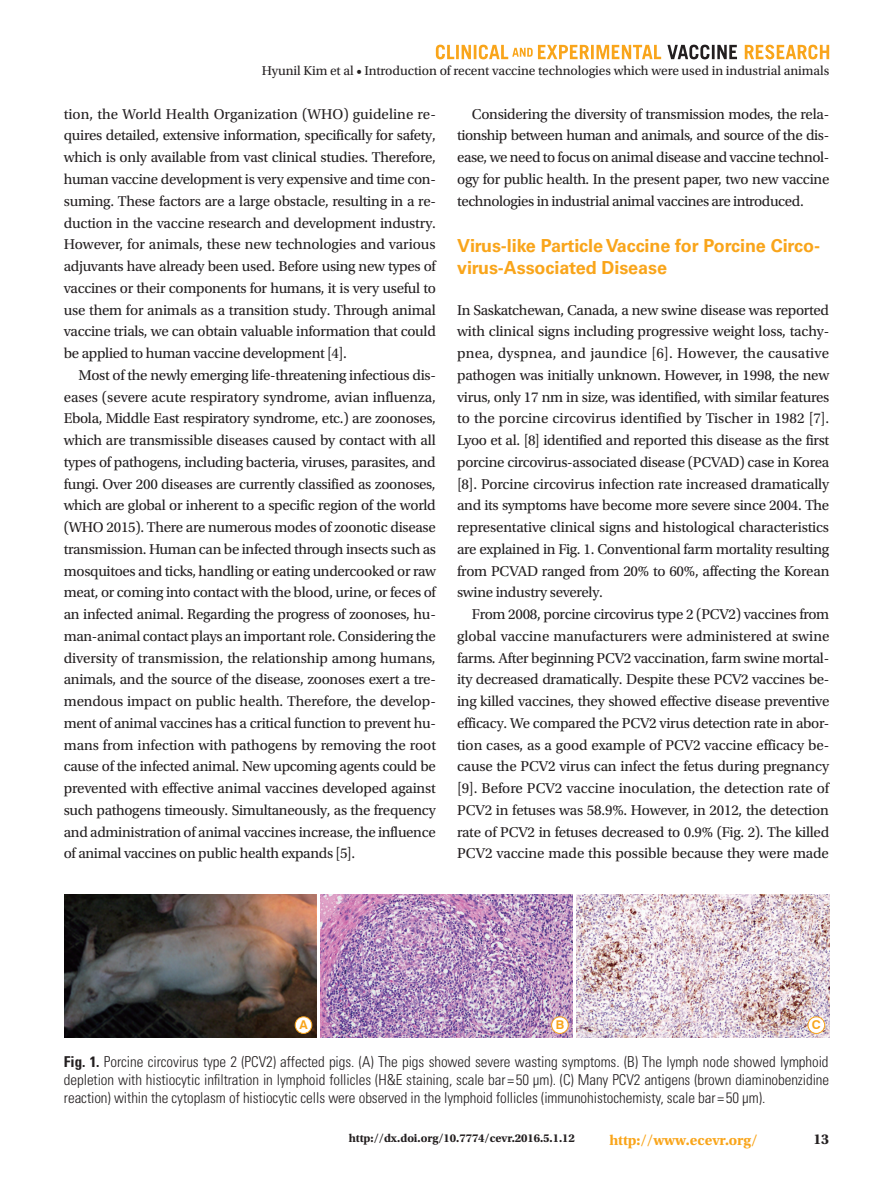
<style>
.page{position:relative;width:893px;height:1191px;background:#fff}
.page>*{position:absolute;margin:0;border:0;box-sizing:border-box;transform-origin:0 0}
.CVER_대제목{font:700 18px/21.8px "Univers LT Std";letter-spacing:-.005em;color:#f9a51b}
.CVER_본문{font:15px/21.8px "Utopia Std";letter-spacing:-.02em;color:#231f20;text-align:justify}
.CVER_표그림캡션{font:300 condensed 15px/18px "Univers LT Std";letter-spacing:-.005em;color:#231f20;text-align:justify}
.t1{font:700 15px "Utopia Std";letter-spacing:-.005em;color:#f9a51b}
.t2{font:700 15px "Utopia Std";color:#231f20}
.CVER_하시라{font:13.5px "Utopia Std";letter-spacing:-.005em;color:#231f20}
.t3{font:700 12.15px "Swiss 721 BT";color:#f9a51b}
.t4{font:700 12px "Utopia Std";letter-spacing:-.005em;color:#231f20}
.s1{font-weight:700}
</style>
<div class="page">
<svg style="left:745px;top:45px;width:84px;height:14px"></svg>
<svg style="left:667px;top:45px;width:70px;height:14px"></svg>
<svg style="left:436px;top:45px;width:225px;height:14px"></svg>
<img style="left:64px;top:894px;width:252px;height:144px">
<img style="left:320px;top:894px;width:253px;height:144px">
<img style="left:577px;top:894px;width:252px;height:144px">
<div style="left:808px;top:1016px;width:17px;height:17px;background:#fff;border-radius:50%"></div>
<div style="left:808px;top:1016px;width:17px;height:17px;border:1px solid #f9a51b;border-radius:50%"></div>
<div style="left:552px;top:1016px;width:16px;height:17px;background:#fff;border-radius:50%"></div>
<div style="left:551px;top:1016px;width:17px;height:17px;border:1px solid #f9a51b;border-radius:50%"></div>
<div style="left:295px;top:1016px;width:17px;height:17px;background:#fff;border-radius:50%"></div>
<div style="left:295px;top:1016px;width:17px;height:17px;border:1px solid #f9a51b;border-radius:50%"></div>
<p class="CVER_하시라" style="left:262px;top:63px;width:569px">Hyunil Kim et al • Introduction of recent vaccine technologies which were used in industrial animals</p>
<p class="CVER_본문" style="left:64px;top:103px;width:374px">tion, the World Health Organization (WHO) guideline re&shy;quires detailed, extensive information, specifically for safety, which is only available from vast clinical studies. Therefore, human vaccine development is very expensive and time con&shy;suming. These factors are a large obstacle, resulting in a re&shy;duction in the vaccine research and development industry.<br>However, for animals, these new technologies and various adjuvants have already been used. Before using new types of vaccines or their components for humans, it is very useful to use them for animals as a transition study. Through animal vaccine trials, we can obtain valuable information that could be applied to human vaccine development [4].</p>
<p class="CVER_본문" style="left:64px;top:364px;width:374px;text-indent:15px">Most of the newly emerging life-threatening infectious dis&shy;eases (severe acute respiratory syndrome, avian influenza, Ebola, Middle East respiratory syndrome, etc.) are zoonoses, which are transmissible diseases caused by contact with all types of pathogens, including bacteria, viruses, parasites, and fungi. Over 200 diseases are currently classified as zoonoses, which are global or inherent to a specific region of the world (WHO 2015). There are numerous modes of zoonotic disease transmission. Human can be infected through insects such as mosquitoes and ticks, handling or eating undercooked or raw meat, or coming into contact with the blood, urine, or feces of an infected animal. Regarding the progress of zoonoses, hu&shy;man-animal contact plays an important role. Considering the diversity of transmission, the relationship among humans, animals, and the source of the disease, zoonoses exert a tre&shy;mendous impact on public health. Therefore, the develop&shy;ment of animal vaccines has a critical function to prevent hu&shy;mans from infection with pathogens by removing the root cause of the infected animal. New upcoming agents could be prevented with effective animal vaccines developed against such pathogens timeously. Simultaneously, as the frequency and administration of animal vaccines increase, the influence of animal vaccines on public health expands [5].</p>
<p class="CVER_본문" style="left:457px;top:103px;width:374px;text-indent:15px">Considering the diversity of transmission modes, the rela&shy;tionship between human and animals, and source of the dis&shy;ease, we need to focus on animal disease and vaccine technol&shy;ogy for public health. In the present paper, two new vaccine technologies in industrial animal vaccines are introduced.</p>
<p class="CVER_대제목" style="left:457px;top:235px;width:364px">Virus-like Particle Vaccine for Porcine Circo&shy;virus-Associated Disease</p>
<p class="CVER_본문" style="left:457px;top:299px;width:374px">In Saskatchewan, Canada, a new swine disease was reported with clinical signs including progressive weight loss, tachy&shy;pnea, dyspnea, and jaundice [6]. However, the causative pathogen was initially unknown. However, in 1998, the new virus, only 17 nm in size, was identified, with similar features to the porcine circovirus identified by Tischer in 1982 [7].<br>Lyoo et al. [8] identified and reported this disease as the first porcine circovirus-associated disease (PCVAD) case in Korea [8]. Porcine circovirus infection rate increased dramatically and its symptoms have become more severe since 2004. The representative clinical signs and histological characteristics are explained in Fig. 1. Conventional farm mortality resulting from PCVAD ranged from 20% to 60%, affecting the Korean swine industry severely.</p>
<p class="CVER_본문" style="left:457px;top:603px;width:374px;text-indent:15px">From 2008, porcine circovirus type 2 (PCV2) vaccines from global vaccine manufacturers were administered at swine farms. After beginning PCV2 vaccination, farm swine mortal&shy;ity decreased dramatically. Despite these PCV2 vaccines be&shy;ing killed vaccines, they showed effective disease preventive efficacy. We compared the PCV2 virus detection rate in abor&shy;tion cases, as a good example of PCV2 vaccine efficacy be&shy;cause the PCV2 virus can infect the fetus during pregnancy [9]. Before PCV2 vaccine inoculation, the detection rate of PCV2 in fetuses was 58.9%. However, in 2012, the detection rate of PCV2 in fetuses decreased to 0.9% (Fig. 2). The killed PCV2 vaccine made this possible because they were made</p>
<p class="t3" style="left:299px;top:1017px;width:10px">A</p>
<p class="t3" style="left:556px;top:1017px;width:10px">B</p>
<p class="t3" style="left:812px;top:1017px;width:10px">C</p>
<p class="CVER_표그림캡션" style="left:64px;top:1053px;width:767px"><span class="s1">Fig. 1.</span> Porcine circovirus type 2 (PCV2) affected pigs. (A) The pigs showed severe wasting symptoms. (B) The lymph node showed lymphoid depletion with histiocytic infiltration in lymphoid follicles (H&amp;E staining, scale bar = 50 μm). (C) Many PCV2 antigens (brown diaminobenzidine reaction) within the cytoplasm of histiocytic cells were observed in the lymphoid follicles (immunohistochemisty, scale bar = 50 μm).</p>
<p class="t4" style="left:349px;top:1131px;width:227px">http://dx.doi.org/10.7774/cevr.2016.5.1.12</p>
<p class="t1" style="left:609px;top:1131px;width:150px">http://www.ecevr.org/</p>
<p class="t2" style="left:813px;top:1130px;width:17px">13</p>
</div>
